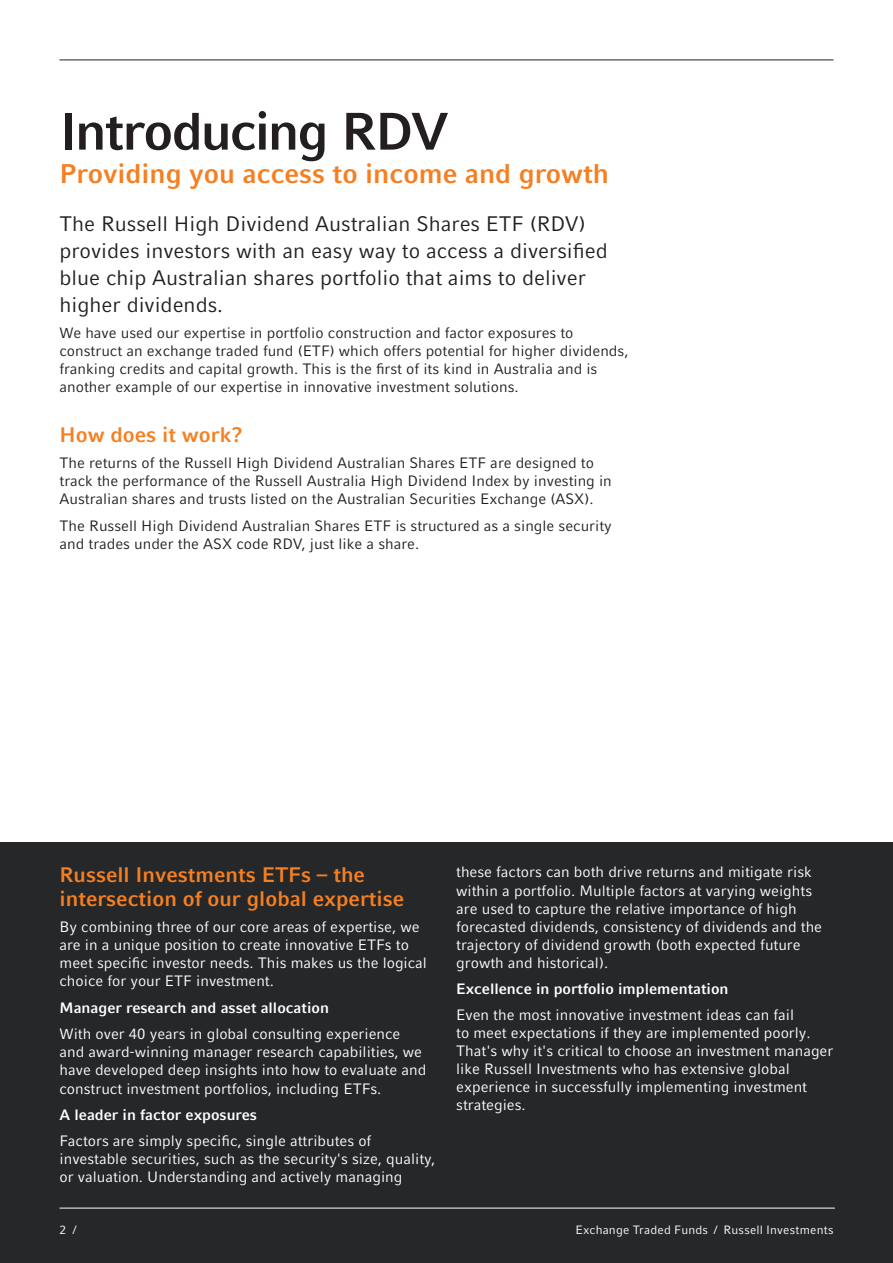
<style>
.page{position:relative;width:893px;height:1263px;background:#fff}
.page>*{position:absolute;margin:0;border:0;box-sizing:border-box;transform-origin:0 0}
.t1{font:700 52.5px "Compatil Fact LT Pro";letter-spacing:-.035em;color:#231f20}
.t2{font:700 27px "Compatil Fact LT Pro";color:#f57f21}
.t3{font:21px/27px "Compatil Fact LT Pro";color:#231f20}
.t4{font:700 21px/24px "Compatil Fact LT Pro";color:#f57f21}
.t5{font:15px/18px "Compatil Fact LT Pro";color:#fff}
.t6{font:15px/18px "Compatil Fact LT Pro";color:#231f20}
.t7{font:700 15px "Compatil Fact LT Pro";color:#fff}
.t8{font:12px "Compatil Fact LT Pro";letter-spacing:.015em;color:#fff}
</style>
<div class="page">
<div style="left:0;top:843px;width:893px;height:420px;background:#262728"></div>
<hr style="left:60px;top:60px;width:773px;height:1px;background:#231f20">
<hr style="left:60px;top:1207px;width:775px;height:1px;background:#231f20">
<hr style="left:60px;top:1208px;width:775px;height:1px;background:#fff">
<h1 class="t1" style="left:60px;top:100px;width:391px">Introducing RDV</h1>
<h2 class="t2" style="left:60px;top:157px;width:551px">Providing you access to income and growth</h2>
<h3 class="t3" style="left:60px;top:210px;width:550px">The Russell High Dividend Australian Shares ETF (RDV) provides investors with an easy way to access a diversified blue chip Australian shares portfolio that aims to deliver higher dividends.</h3>
<p class="t6" style="left:60px;top:324px;width:570px">We have used our expertise in portfolio construction and factor exposures to construct an exchange traded fund (ETF) which offers potential for higher dividends, franking credits and capital growth. This is the first of its kind in Australia and is another example of our expertise in innovative investment solutions.</p>
<h3 class="t4" style="left:60px;top:423px;width:185px">How does it work?</h3>
<p class="t6" style="left:60px;top:454px;width:554px">The returns of the Russell High Dividend Australian Shares ETF are designed to track the performance of the Russell Australia High Dividend Index by investing in<br>Australian shares and trusts listed on the Australian Securities Exchange (ASX).</p>
<p class="t6" style="left:60px;top:517px;width:554px">The Russell High Dividend Australian Shares ETF is structured as a single security and trades under the ASX code RDV, just like a share.</p>
<h3 class="t4" style="left:60px;top:862px;width:346px">Russell Investments ETFs – the intersection of our global expertise</h3>
<p class="t5" style="left:60px;top:918px;width:369px">By combining three of our core areas of expertise, we are in a unique position to create innovative ETFs to meet specific investor needs. This makes us the logical choice for your ETF investment.</p>
<p class="t7" style="left:60px;top:999px;width:271px">Manager research and asset allocation</p>
<p class="t5" style="left:60px;top:1025px;width:368px">With over 40 years in global consulting experience and award-winning manager research capabilities, we have developed deep insights into how to evaluate and construct investment portfolios, including ETFs.</p>
<p class="t7" style="left:60px;top:1106px;width:199px">A leader in factor exposures</p>
<p class="t5" style="left:60px;top:1132px;width:377px">Factors are simply specific, single attributes of investable securities, such as the security's size, quality, or valuation. Understanding and actively managing</p>
<p class="t5" style="left:456px;top:863px;width:367px">these factors can both drive returns and mitigate risk within a portfolio. Multiple factors at varying weights are used to capture the relative importance of high forecasted dividends, consistency of dividends and the trajectory of dividend growth (both expected future growth and historical).</p>
<p class="t7" style="left:456px;top:980px;width:274px">Excellence in portfolio implementation</p>
<p class="t5" style="left:456px;top:1006px;width:379px">Even the most innovative investment ideas can fail<br>to meet expectations if they are implemented poorly.<br>That's why it's critical to choose an investment manager like Russell Investments who has extensive global experience in successfully implementing investment strategies.</p>
<p class="t8" style="left:60px;top:1222px;width:19px">2 /</p>
<p class="t8" style="left:575px;top:1222px;width:260px">Exchange Traded Funds / Russell Investments</p>
</div>
